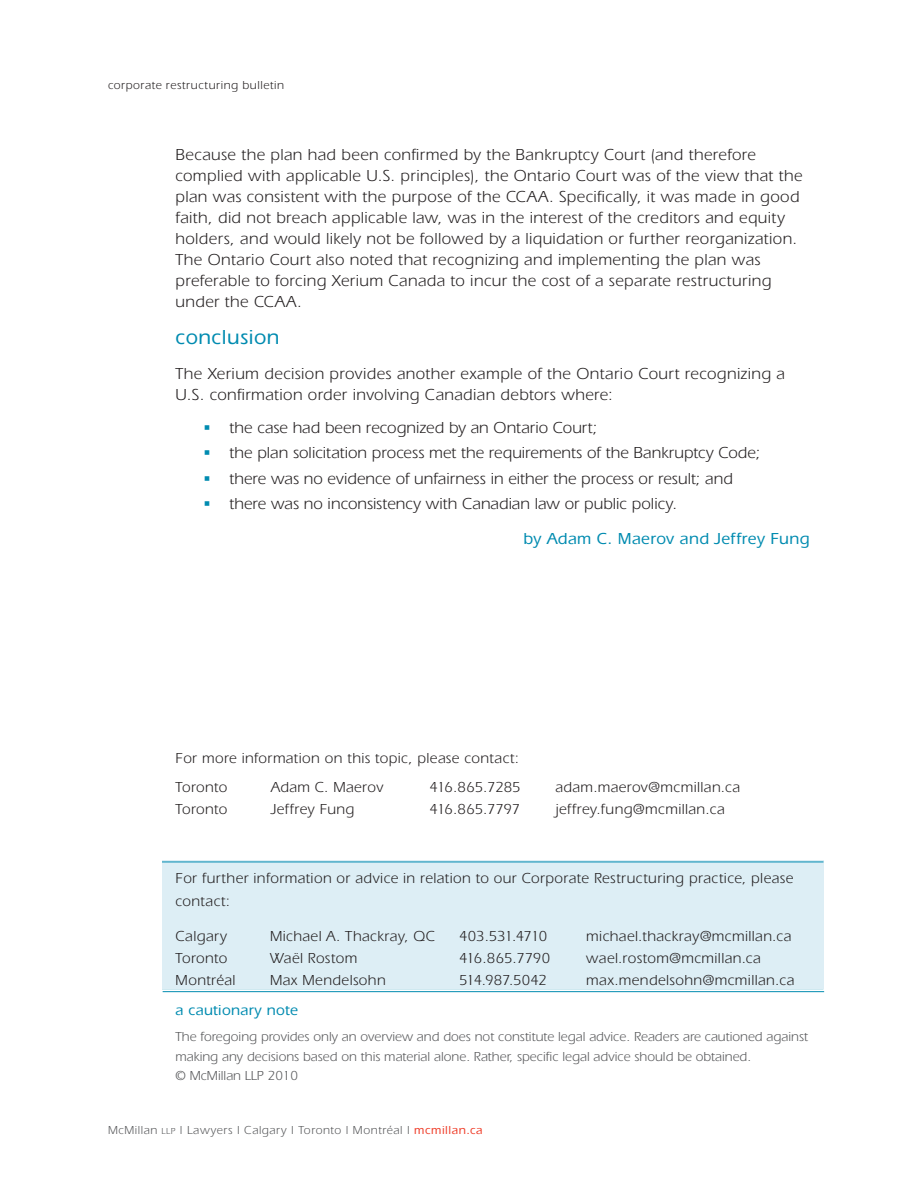
<style>
.page{position:relative;width:918px;height:1188px;background:#fff}
.page>*{position:absolute;margin:0;border:0;box-sizing:border-box;transform-origin:0 0}
.Subtitle_1{font:500 21px "Mc Millan";letter-spacing:.02em;color:#008bb0}
.Paragraph_Text_1{font:16.5px/21px "Mc Millan";letter-spacing:.02em;color:#231f20}
.Bullet{font:16.5px "Mc Millan";color:#231f20}
.Authors{font:500 16.5px "Mc Millan";letter-spacing:.025em;color:#008bb0}
.Contact_Information{font:15px/22.5px "Mc Millan";letter-spacing:.025em;color:#231f20}
.Contact_Information-2{font:15px "Mc Millan";letter-spacing:-.015em;color:#231f20}
.Cautionary_Note_Titl{font:500 15px "Mc Millan";letter-spacing:.02em;color:#008bb0}
.Contact_Information-3{font:15px "Mc Millan";letter-spacing:-.005em;color:#231f20}
.Contact_Information-4{font:15px "Mc Millan";letter-spacing:-.045em;color:#231f20}
.Contact_Information-5{font:15px "Mc Millan";letter-spacing:-.01em;color:#231f20}
.Cautionary_Note_Text{font:13.5px/19.5px "Mc Millan";color:#57585a}
.t1{font:12px "Mc Millan";letter-spacing:.045em;color:#57585a}
.Footer_Text{font:12px "Mc Millan";letter-spacing:.045em;color:#231f20}
.s1{color:#008bb0}
.s2{font-size:9px}
.s3{font-weight:500;color:#ef3e2a}
</style>
<div class="page">
<div style="left:162px;top:861px;width:662px;height:128px;background:#ddeef5"></div>
<hr style="left:162px;top:862px;width:662px;height:1px;background:#008bb0">
<hr style="left:163px;top:991px;width:661px;height:1px;background:#008bb0">
<p class="Footer_Text" style="left:108px;top:78px;width:178px">corporate restructuring bulletin</p>
<p class="Paragraph_Text_1" style="left:176px;top:144px;width:629px">Because the plan had been confirmed by the Bankruptcy Court (and therefore complied with applicable U.S. principles), the Ontario Court was of the view that the plan was consistent with the purpose of the CCAA. Specifically, it was made in good faith, did not breach applicable law, was in the interest of the creditors and equity holders, and would likely not be followed by a liquidation or further reorganization.<br>The Ontario Court also noted that recognizing and implementing the plan was preferable to forcing Xerium Canada to incur the cost of a separate restructuring under the CCAA.</p>
<p class="Subtitle_1" style="left:176px;top:325px;width:105px">conclusion</p>
<p class="Paragraph_Text_1" style="left:176px;top:363px;width:611px">The Xerium decision provides another example of the Ontario Court recognizing a<br>U.S. confirmation order involving Canadian debtors where:</p>
<p class="Bullet" style="left:202px;top:418px;width:397px"><span class="s1">•</span> the case had been recognized by an Ontario Court;</p>
<p class="Bullet" style="left:202px;top:443px;width:559px"><span class="s1">•</span> the plan solicitation process met the requirements of the Bankruptcy Code;</p>
<p class="Bullet" style="left:202px;top:469px;width:532px"><span class="s1">•</span> there was no evidence of unfairness in either the process or result; and</p>
<p class="Bullet" style="left:202px;top:494px;width:476px"><span class="s1">•</span> there was no inconsistency with Canadian law or public policy.</p>
<p class="Authors" style="left:524px;top:529px;width:288px">by Adam C. Maerov and Jeffrey Fung</p>
<p class="Contact_Information" style="left:176px;top:747px;width:345px">For more information on this topic, please contact:</p>
<p class="Contact_Information" style="left:176px;top:776px;width:54px">Toronto</p>
<p class="Contact_Information" style="left:271px;top:776px;width:114px">Adam C. Maerov</p>
<p class="Contact_Information-3" style="left:430px;top:779px;width:93px">416.865.7285</p>
<p class="Contact_Information" style="left:555px;top:776px;width:186px">adam.maerov@mcmillan.ca</p>
<p class="Contact_Information" style="left:176px;top:798px;width:54px">Toronto</p>
<p class="Contact_Information" style="left:271px;top:798px;width:85px">Jeffrey Fung</p>
<p class="Contact_Information-2" style="left:430px;top:801px;width:92px">416.865.7797</p>
<p class="Contact_Information" style="left:555px;top:798px;width:171px">jeffrey.fung@mcmillan.ca</p>
<p class="Contact_Information" style="left:176px;top:867px;width:619px">For further information or advice in relation to our Corporate Restructuring practice, please contact:</p>
<p class="Contact_Information" style="left:176px;top:925px;width:53px">Calgary</p>
<p class="Contact_Information" style="left:270px;top:925px;width:167px">Michael A. Thackray, QC</p>
<p class="Contact_Information-4" style="left:459px;top:928px;width:90px">403.531.4710</p>
<p class="Contact_Information" style="left:586px;top:925px;width:207px">michael.thackray@mcmillan.ca</p>
<p class="Contact_Information" style="left:176px;top:947px;width:54px">Toronto</p>
<p class="Contact_Information" style="left:270px;top:947px;width:89px">Waël Rostom</p>
<p class="Contact_Information-5" style="left:459px;top:950px;width:93px">416.865.7790</p>
<p class="Contact_Information" style="left:586px;top:947px;width:176px">wael.rostom@mcmillan.ca</p>
<p class="Contact_Information" style="left:176px;top:969px;width:62px">Montréal</p>
<p class="Contact_Information" style="left:270px;top:969px;width:117px">Max Mendelsohn</p>
<p class="Contact_Information-2" style="left:459px;top:972px;width:89px">514.987.5042</p>
<p class="Contact_Information" style="left:586px;top:969px;width:210px">max.mendelsohn@mcmillan.ca</p>
<p class="Cautionary_Note_Titl" style="left:176px;top:1001px;width:124px">a cautionary note</p>
<p class="Cautionary_Note_Text" style="left:176px;top:1027px;width:634px">The foregoing provides only an overview and does not constitute legal advice. Readers are cautioned against making any decisions based on this material alone. Rather, specific legal advice should be obtained.</p>
<p class="Cautionary_Note_Text" style="left:176px;top:1066px;width:124px">© McMillan LLP 2010</p>
<p class="t1" style="left:108px;top:1123px;width:376px">McMillan <span class="s2">LLP</span> | Lawyers | Calgary | Toronto | Montréal | <span class="s3">mcmillan.ca</span></p>
</div>
